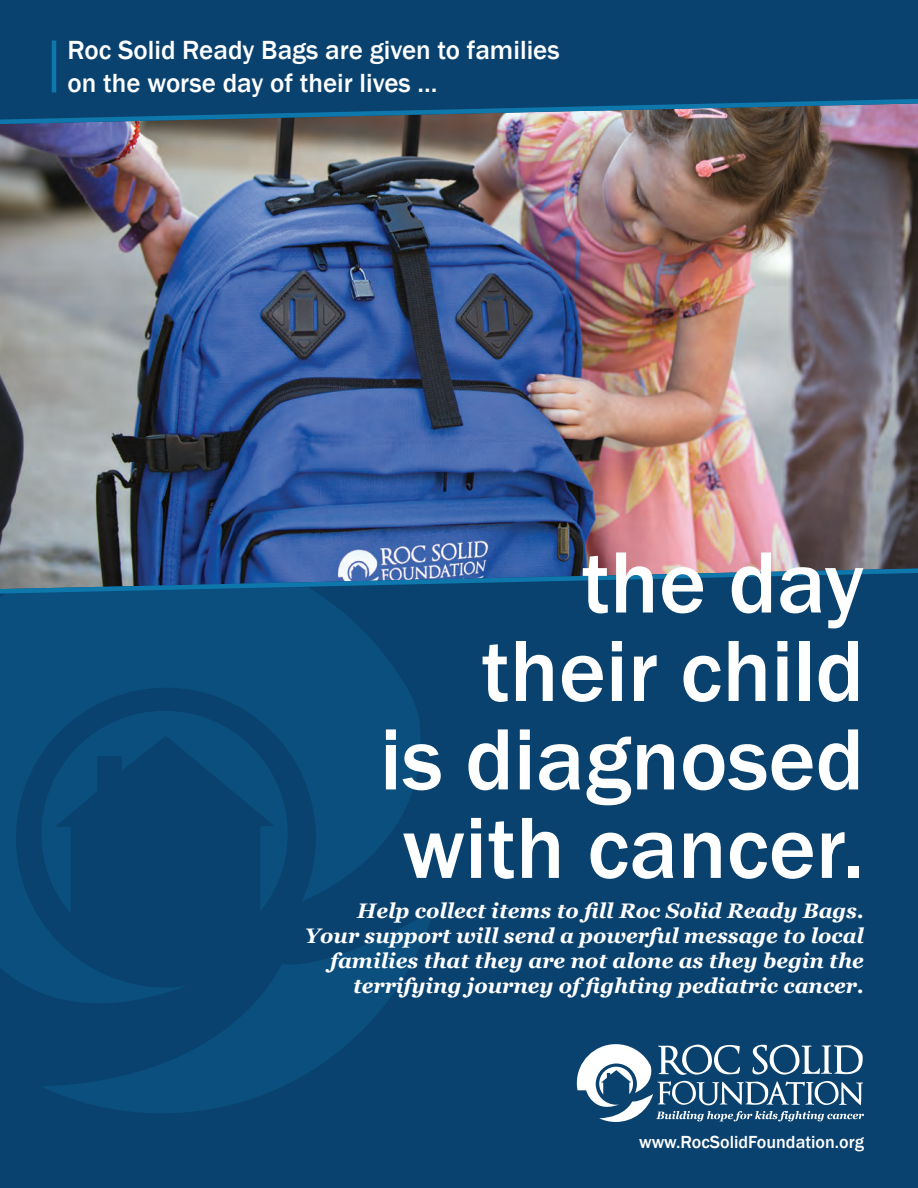
<style>
.page{position:relative;width:918px;height:1188px;background:#0a426f}
.page>*{position:absolute;margin:0;border:0;box-sizing:border-box;transform-origin:0 0}
.t1{font:500 90px/88.5px "Franklin Gothic";color:#fff;text-align:right}
.t2{font:500 27px/33px "Franklin Gothic";color:#fff}
.t3{font:italic 700 21px/25.2px "Georgia";color:#fff;text-align:right}
.t4{font:500 18px "Franklin Gothic";color:#fff}
</style>
<div class="page">
<svg style="left:44px;top:911px;width:389px;height:202px"></svg>
<svg style="left:0;top:596px;width:421px;height:460px;fill:#0a4f7e"></svg>
<img style="left:0;top:99px;width:918px;height:497px">
<svg style="left:577px;top:1044px;width:287px;height:78px"></svg>
<hr style="left:52px;top:40px;width:4px;height:52px;background:#0e78ad">
<p class="t2" style="left:68px;top:34px;width:494px">Roc Solid Ready Bags are given to families on the worse day of their lives …</p>
<h1 class="t1" style="left:380px;top:539px;width:486px">the day<br>their child<br>is diagnosed with cancer.</h1>
<p class="t3" style="left:305px;top:897px;width:561px">Help collect items to fill Roc Solid Ready Bags.<br>Your support will send a powerful message to local families that they are not alone as they begin the terrifying journey of fighting pediatric cancer.</p>
<p class="t4" style="left:639px;top:1130px;width:226px">www.RocSolidFoundation.org</p>
</div>
